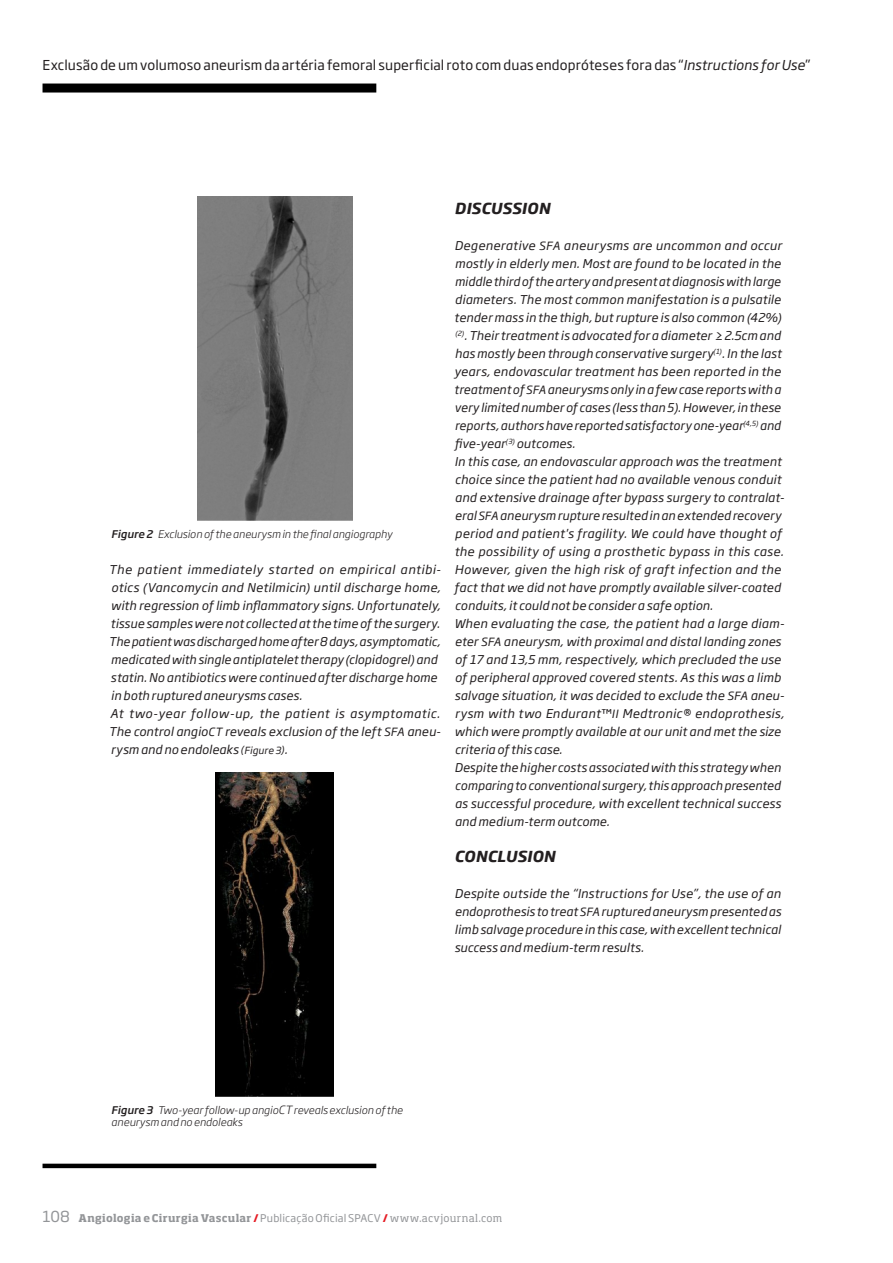
<style>
.page{position:relative;width:893px;height:1263px;background:#fff}
.page>*{position:absolute;margin:0;border:0;box-sizing:border-box;transform-origin:0 0}
._05__subtítulos{font:italic 700 15px "Soho Gothic Pro";letter-spacing:.015em;color:#231f20}
._06__miolo{font:13.5px "Soho Gothic Pro";letter-spacing:.01em;color:#231f20}
._06__miolo-2{font:italic 12px/18px "Soho Gothic Pro";letter-spacing:.015em;color:#231f20;text-align:justify}
._09__legendas{font:italic 300 10.5px/12px "Soho Gothic Pro";letter-spacing:.005em;color:#231f20}
.t1{font:700 10.5px "Soho Std";letter-spacing:.03em;color:#939598}
.s1{font-style:italic}
.s2{font-weight:500}
.s3{font-size:11.25px}
.s4{font-size:9.75px}
.s5{font-family:"Soho Gothic Pro";font-weight:400;font-size:15px}
.s6{color:#e51a23}
.s7{font-family:"Soho Gothic Pro";font-weight:400}
.s8{font-weight:400}
</style>
<div class="page">
<div style="left:43px;top:84px;width:333px;height:9px;background:#000"></div>
<hr style="left:43px;top:1164px;width:333px;height:4px;background:#000">
<img style="left:216px;top:772px;width:118px;height:324px">
<img style="left:197px;top:196px;width:155px;height:324px">
<p class="_06__miolo" style="left:43px;top:55px;width:769px">Exclusão de um volumoso aneurism da artéria femoral superficial roto com duas endopróteses fora das “<span class="s1">Instructions for Use</span>”</p>
<p class="_09__legendas" style="left:111px;top:527px;width:283px"><span class="s2">Figure 2</span> Exclusion of the aneurysm in the final angiography</p>
<p class="_06__miolo-2" style="left:109px;top:560px;width:333px">The patient immediately started on empirical antibi&shy;otics (Vancomycin and Netilmicin) until discharge home, with regression of limb inflammatory signs. Unfortunately, tissue samples were not collected at the time of the surgery.</p>
<p class="_06__miolo-2" style="left:109px;top:632px;width:333px;text-align:left">The patient was discharged home after 8 days, asymptomatic, medicated with single antiplatelet therapy (clopidogrel) and statin. No antibiotics were continued after discharge home in both ruptured aneurysms cases.</p>
<p class="_06__miolo-2" style="left:109px;top:704px;width:333px">At two-year follow-up, the patient is asymptomatic.<br>The control angio<span class="s3">CT</span> reveals exclusion of the left <span class="s3">SFA</span> aneu&shy;rysm and no endoleaks <span class="s4">(Figure 3)</span>.</p>
<p class="_05__subtítulos" style="left:455px;top:197px;width:97px">DISCUSSION</p>
<p class="_06__miolo-2" style="left:454px;top:236px;width:329px">Degenerative <span class="s3">SFA</span> aneurysms are uncommon and occur mostly in elderly men. Most are found to be located in the middle third of the artery and present at diagnosis with large diameters. The most common manifestation is a pulsatile tender mass in the thigh, but rupture is also common (42%) <sup>(2)</sup>. Their treatment is advocated for a diameter ≥ 2.5cm and has mostly been through conservative surgery<sup>(1)</sup>. In the last years, endovascular treatment has been reported in the treatment of <span class="s3">SFA</span> aneurysms only in a few case reports with a very limited number of cases (less than 5). However, in these reports, authors have reported satisfactory one-year<sup>(4,5)</sup> and five-year<sup>(3)</sup> outcomes.</p>
<p class="_06__miolo-2" style="left:454px;top:452px;width:331px;text-align:left">In this case, an endovascular approach was the treatment choice since the patient had no available venous conduit and extensive drainage after bypass surgery to contralat&shy;eral <span class="s3">SFA</span> aneurysm rupture resulted in an extended recovery period and patient's fragility. We could have thought of the possibility of using a prosthetic bypass in this case.<br>However, given the high risk of graft infection and the fact that we did not have promptly available silver-coated conduits, it could not be consider a safe option.</p>
<p class="_06__miolo-2" style="left:454px;top:614px;width:332px;text-align:left">When evaluating the case, the patient had a large diam&shy;eter <span class="s3">SFA</span> aneurysm, with proximal and distal landing zones of 17 and 13,5 mm, respectively, which precluded the use of peripheral approved covered stents. As this was a limb salvage situation, it was decided to exclude the <span class="s3">SFA</span> aneu&shy;rysm with two Endurant™<span class="s3">II</span> Medtronic® endoprothesis, which were promptly available at our unit and met the size criteria of this case.</p>
<p class="_06__miolo-2" style="left:454px;top:758px;width:328px">Despite the higher costs associated with this strategy when comparing to conventional surgery, this approach presented as successful procedure, with excellent technical success and medium-term outcome.</p>
<p class="_05__subtítulos" style="left:455px;top:845px;width:102px">CONCLUSION</p>
<p class="_06__miolo-2" style="left:454px;top:884px;width:328px">Despite outside the “Instructions for Use”, the use of an endoprothesis to treat <span class="s3">SFA</span> ruptured aneurysm presented as limb salvage procedure in this case, with excellent technical success and medium-term results.</p>
<p class="_09__legendas" style="left:111px;top:1103px;width:293px"><span class="s2">Figure 3</span> Two-year follow-up angio<span class="s3">CT</span> reveals exclusion of the aneurysm and no endoleaks</p>
<p class="t1" style="left:43px;top:1211px;width:461px"><span class="s5">108</span> Angiologia e Cirurgia Vascular <span class="s6">/</span> <span class="s7">Publicação Oficial SPACV</span> <span class="s6">/</span> <span class="s8">www.acvjournal.com</span></p>
</div>
